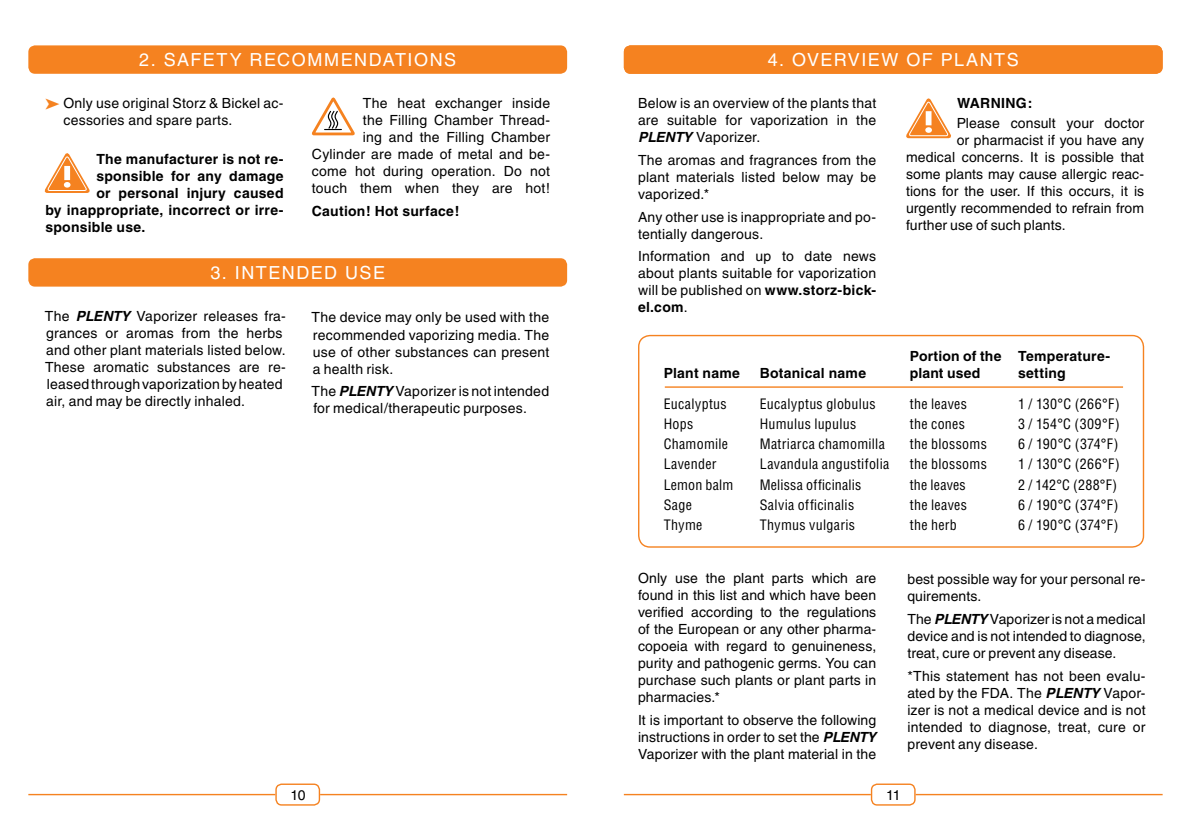
<style>
.page{position:relative;width:1191px;height:840px;background:#fff}
.page>*{position:absolute;margin:0;border:0;box-sizing:border-box;transform-origin:0 0}
.t1{font:18px "Helvetica";letter-spacing:.085em;color:#fff}
.t2{font:14px/17px "Helvetica";letter-spacing:.015em;color:#000;text-align:justify}
.t3{font:condensed 14px "Helvetica";letter-spacing:.02em;color:#000}
.t4{font:700 14px "Helvetica";letter-spacing:.02em;color:#000}
.s1{font-weight:700;font-style:italic}
.s2{font-weight:700}
</style>
<div class="page">
<div style="left:275px;top:783px;width:45px;height:22px;border:1px solid #f58220;border-radius:6px"></div>
<hr style="left:28px;top:793px;width:247px;height:1px;background:#f58220">
<hr style="left:320px;top:793px;width:247px;height:1px;background:#f58220">
<div style="left:871px;top:783px;width:44px;height:22px;border:1px solid #f58220;border-radius:6px"></div>
<hr style="left:624px;top:793px;width:247px;height:1px;background:#f58220">
<hr style="left:915px;top:793px;width:247px;height:1px;background:#f58220">
<div style="left:28px;top:45px;width:539px;height:29px;background:#f58220;border-radius:7px"></div>
<div style="left:625px;top:46px;width:536px;height:27px;background:#f58220;border-radius:6px"></div>
<div style="left:624px;top:45px;width:538px;height:29px;border:2px solid #f58220;border-radius:6px"></div>
<div style="left:638px;top:334px;width:506px;height:213px;border:1px solid #f58220;border-radius:11px"></div>
<hr style="left:665px;top:386px;width:458px;height:1px;background:#f58220">
<svg style="left:906px;top:98px;width:45px;height:41px"></svg>
<div style="left:29px;top:259px;width:537px;height:26px;background:#f58220;border-radius:6px"></div>
<div style="left:28px;top:258px;width:539px;height:28px;border:2px solid #f58220;border-radius:6px"></div>
<svg style="left:311px;top:97px;width:44px;height:39px"></svg>
<svg style="left:44px;top:153px;width:46px;height:40px"></svg>
<p class="t1" style="left:139px;top:50px;width:318px">2. SAFETY RECOMMENDATIONS</p>
<p class="t2" style="left:63px;top:95px;width:222px">Only use original Storz &amp; Bickel ac&shy;cessories and spare parts.</p>
<p class="t4" style="left:96px;top:150px;width:189px">The manufacturer is not re-</p>
<p class="t4" style="left:96px;top:167px;width:189px">sponsible for any damage</p>
<p class="t4" style="left:96px;top:184px;width:189px">or personal injury caused</p>
<p class="t4" style="left:45px;top:201px;width:240px">by inappropriate, incorrect or irre-</p>
<p class="t4" style="left:45px;top:218px;width:102px">sponsible use.</p>
<p class="t2" style="left:312px;top:95px;width:240px;text-align:right">The heat exchanger inside<br>the Filling Chamber Thread-<br>ing and the Filling Chamber<br>Cylinder are made of metal and be&shy;come hot during operation. Do not touch them when they are hot!</p>
<p class="t4" style="left:312px;top:202px;width:149px">Caution! Hot surface!</p>
<p class="t1" style="left:210px;top:262px;width:176px">3. INTENDED USE</p>
<p class="t2" style="left:45px;top:307px;width:242px;text-align:left">The <span class="s1">PLENTY</span> Vaporizer releases fra&shy;grances or aromas from the herbs and other plant materials listed below.<br>These aromatic substances are re&shy;leased through vaporization by heated air, and may be directly inhaled.</p>
<p class="t2" style="left:311px;top:309px;width:239px">The device may only be used with the recommended vaporizing media. The use of other substances can present a health risk.</p>
<p class="t2" style="left:311px;top:382px;width:239px">The <span class="s1">PLENTY</span> Vaporizer is not intended for medical/therapeutic purposes.</p>
<p class="t1" style="left:768px;top:50px;width:252px">4. OVERVIEW OF PLANTS</p>
<p class="t2" style="left:638px;top:95px;width:240px">Below is an overview of the plants that are suitable for vaporization in the <span class="s1">PLENTY</span> Vaporizer.</p>
<p class="t2" style="left:638px;top:151px;width:240px">The aromas and fragrances from the plant materials listed below may be vaporized.*</p>
<p class="t2" style="left:638px;top:208px;width:240px">Any other use is inappropriate and po&shy;tentially dangerous.</p>
<p class="t2" style="left:638px;top:248px;width:240px">Information and up to date news about plants suitable for vaporization will be published on <span class="s2">www.storz-bick&shy;el.com</span>.</p>
<p class="t4" style="left:957px;top:95px;width:77px">WARNING:</p>
<p class="t2" style="left:956px;top:114px;width:189px">Please consult your doctor</p>
<p class="t2" style="left:956px;top:131px;width:189px">or pharmacist if you have any</p>
<p class="t2" style="left:906px;top:148px;width:240px">medical concerns. It is possible that</p>
<p class="t2" style="left:906px;top:165px;width:240px">some plants may cause allergic reac-</p>
<p class="t2" style="left:906px;top:182px;width:240px">tions for the user. If this occurs, it is</p>
<p class="t2" style="left:906px;top:199px;width:240px">urgently recommended to refrain from</p>
<p class="t2" style="left:906px;top:216px;width:161px">further use of such plants.</p>
<p class="t4" style="left:909px;top:347px;width:202px">Portion of the Temperature-</p>
<p class="t4" style="left:663px;top:364px;width:78px">Plant name</p>
<p class="t4" style="left:759px;top:364px;width:108px">Botanical name</p>
<p class="t4" style="left:909px;top:364px;width:72px">plant used</p>
<p class="t4" style="left:1018px;top:364px;width:49px">setting</p>
<p class="t3" style="left:663px;top:395px;width:65px">Eucalyptus</p>
<p class="t3" style="left:759px;top:395px;width:117px">Eucalyptus globulus</p>
<p class="t3" style="left:909px;top:395px;width:59px">the leaves</p>
<p class="t3" style="left:1018px;top:395px;width:103px">1 / 130°C (266°F)</p>
<p class="t3" style="left:663px;top:415px;width:31px">Hops</p>
<p class="t3" style="left:759px;top:415px;width:98px">Humulus lupulus</p>
<p class="t3" style="left:909px;top:415px;width:57px">the cones</p>
<p class="t3" style="left:1018px;top:415px;width:103px">3 / 154°C (309°F)</p>
<p class="t3" style="left:663px;top:435px;width:66px">Chamomile</p>
<p class="t3" style="left:759px;top:435px;width:127px">Matriarca chamomilla</p>
<p class="t3" style="left:909px;top:435px;width:79px">the blossoms</p>
<p class="t3" style="left:1018px;top:435px;width:102px">6 / 190°C (374°F)</p>
<p class="t3" style="left:663px;top:455px;width:54px">Lavender</p>
<p class="t3" style="left:759px;top:455px;width:131px">Lavandula angustifolia</p>
<p class="t3" style="left:909px;top:455px;width:79px">the blossoms</p>
<p class="t3" style="left:1018px;top:455px;width:103px">1 / 130°C (266°F)</p>
<p class="t3" style="left:663px;top:475px;width:71px">Lemon balm</p>
<p class="t3" style="left:759px;top:475px;width:103px">Melissa officinalis</p>
<p class="t3" style="left:909px;top:475px;width:57px">the leaves</p>
<p class="t3" style="left:1018px;top:475px;width:101px">2 / 142°C (288°F)</p>
<p class="t3" style="left:663px;top:495px;width:30px">Sage</p>
<p class="t3" style="left:759px;top:495px;width:96px">Salvia officinalis</p>
<p class="t3" style="left:909px;top:495px;width:59px">the leaves</p>
<p class="t3" style="left:1018px;top:495px;width:102px">6 / 190°C (374°F)</p>
<p class="t3" style="left:663px;top:515px;width:40px">Thyme</p>
<p class="t3" style="left:759px;top:515px;width:97px">Thymus vulgaris</p>
<p class="t3" style="left:909px;top:515px;width:49px">the herb</p>
<p class="t3" style="left:1018px;top:515px;width:102px">6 / 190°C (374°F)</p>
<p class="t2" style="left:638px;top:569px;width:240px">Only use the plant parts which are found in this list and which have been verified according to the regulations of the European or any other pharma&shy;copoeia with regard to genuineness, purity and pathogenic germs. You can purchase such plants or plant parts in pharmacies.*</p>
<p class="t2" style="left:638px;top:711px;width:240px">It is important to observe the following instructions in order to set the <span class="s1">PLENTY </span>Vaporizer with the plant material in the</p>
<p class="t2" style="left:907px;top:570px;width:240px">best possible way for your personal re&shy;quirements.</p>
<p class="t2" style="left:907px;top:610px;width:240px">The <span class="s1">PLENTY</span> Vaporizer is not a medical device and is not intended to diagnose, treat, cure or prevent any disease.</p>
<p class="t2" style="left:907px;top:666px;width:240px">*This statement has not been evalu&shy;ated by the FDA. The <span class="s1">PLENTY</span> Vapor&shy;izer is not a medical device and is not intended to diagnose, treat, cure or prevent any disease.</p>
<p class="t2" style="left:290px;top:786px;width:17px">10</p>
<p class="t2" style="left:886px;top:786px;width:16px">11</p>
</div>
